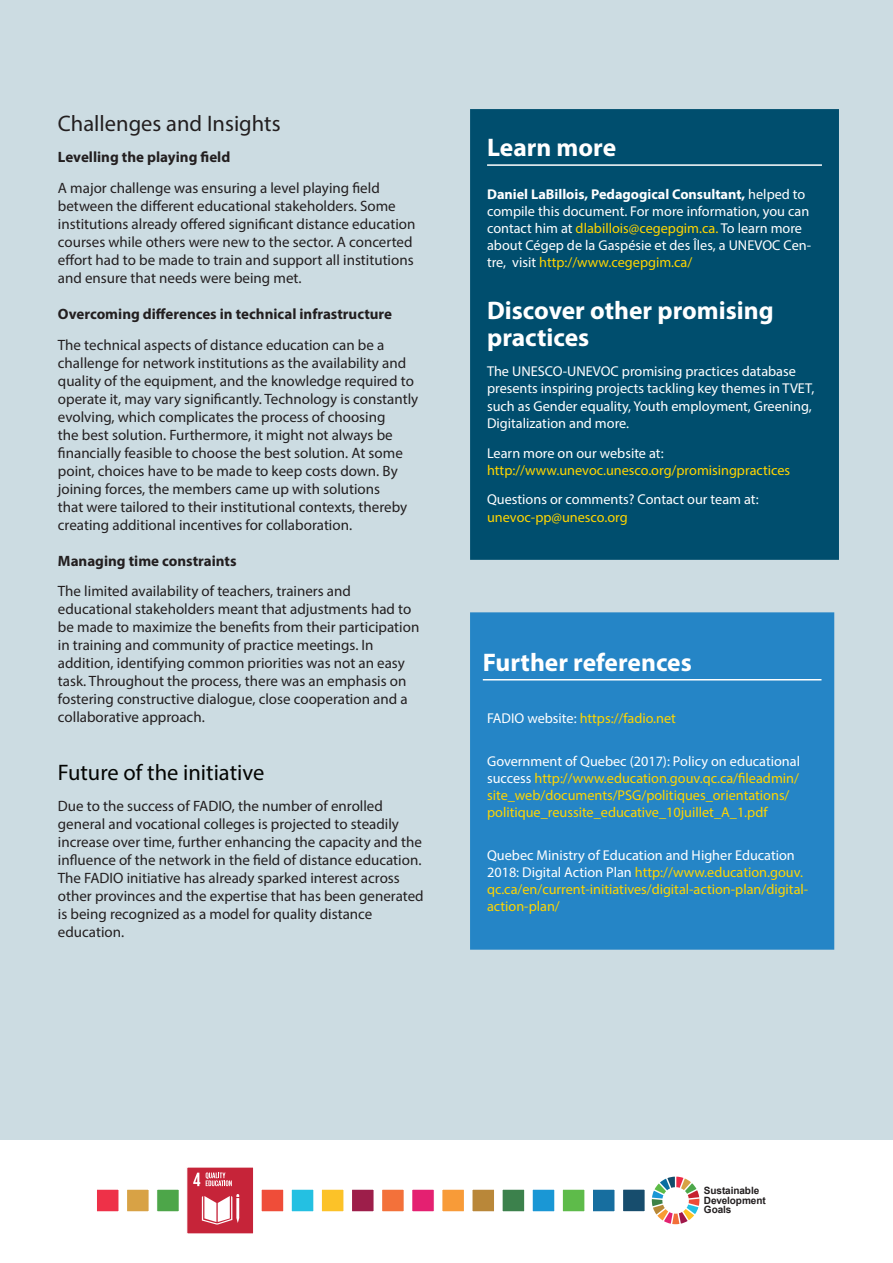
<style>
.page{position:relative;width:893px;height:1263px;background:#fff}
.page>*{position:absolute;margin:0;border:0;box-sizing:border-box;transform-origin:0 0}
.t1{font:700 25.5px/27px "Myriad Pro";color:#fff}
.Bodytext{font:22.5px "Myriad Pro";color:#231f20}
.Bodytext-2{font:22.5px "Myriad Pro";color:#040503}
.Bodytext-3{font:15px/18px "Myriad Pro";color:#231f20}
.Bodytext-4{font:700 15px "Myriad Pro";color:#231f20}
.t2{font:14.25px/17.1px "Myriad Pro";color:#ffd500}
.t3{font:14.25px/17.1px "Myriad Pro";color:#fff}
.t4{font:700 10.05px/9.4px "Arial";letter-spacing:-.01em;color:#231f20}
.s1{font-weight:700}
.s2{color:#ffd500}
.s3{color:#fff}
</style>
<div class="page">
<div style="left:0;top:0;width:893px;height:1140px;background:#ccdce2"></div>
<div style="left:470px;top:109px;width:369px;height:451px;background:#004e6e"></div>
<hr style="left:487px;top:164px;width:335px;height:2px;background:#fff">
<svg style="left:651px;top:1176px;width:49px;height:49px"></svg>
<div style="left:96px;top:1189px;width:23px;height:23px;background:#ee3148"></div>
<div style="left:96px;top:1188px;width:24px;height:24px;border:1px solid #fff"></div>
<div style="left:126px;top:1189px;width:23px;height:23px;background:#d8a245"></div>
<div style="left:126px;top:1188px;width:24px;height:24px;border:1px solid #fff"></div>
<div style="left:157px;top:1189px;width:22px;height:23px;background:#4da649"></div>
<div style="left:156px;top:1188px;width:24px;height:24px;border:1px solid #fff"></div>
<div style="left:261px;top:1189px;width:23px;height:23px;background:#ef4d39"></div>
<div style="left:260px;top:1188px;width:24px;height:24px;border:1px solid #fff"></div>
<div style="left:291px;top:1189px;width:23px;height:23px;background:#24c0e2"></div>
<div style="left:291px;top:1188px;width:23px;height:24px;border:1px solid #fff"></div>
<div style="left:321px;top:1189px;width:23px;height:23px;background:#fcc228"></div>
<div style="left:321px;top:1188px;width:24px;height:24px;border:1px solid #fff"></div>
<div style="left:351px;top:1189px;width:23px;height:23px;background:#9d1e4a"></div>
<div style="left:351px;top:1188px;width:24px;height:24px;border:1px solid #fff"></div>
<div style="left:382px;top:1189px;width:22px;height:23px;background:#f3713a"></div>
<div style="left:381px;top:1188px;width:24px;height:24px;border:1px solid #fff"></div>
<div style="left:412px;top:1189px;width:22px;height:23px;background:#e42071"></div>
<div style="left:411px;top:1188px;width:24px;height:24px;border:1px solid #fff"></div>
<div style="left:442px;top:1189px;width:22px;height:23px;background:#f89b38"></div>
<div style="left:441px;top:1188px;width:24px;height:24px;border:1px solid #fff"></div>
<div style="left:472px;top:1189px;width:23px;height:23px;background:#b98739"></div>
<div style="left:471px;top:1188px;width:24px;height:24px;border:1px solid #fff"></div>
<div style="left:502px;top:1189px;width:23px;height:23px;background:#3c814c"></div>
<div style="left:501px;top:1188px;width:24px;height:24px;border:1px solid #fff"></div>
<div style="left:532px;top:1189px;width:23px;height:23px;background:#1a97d5"></div>
<div style="left:532px;top:1188px;width:23px;height:24px;border:1px solid #fff"></div>
<div style="left:562px;top:1189px;width:23px;height:23px;background:#5ebb4a"></div>
<div style="left:562px;top:1188px;width:24px;height:24px;border:1px solid #fff"></div>
<div style="left:592px;top:1189px;width:23px;height:23px;background:#176e9f"></div>
<div style="left:592px;top:1188px;width:24px;height:24px;border:1px solid #fff"></div>
<div style="left:622px;top:1189px;width:23px;height:23px;background:#174d6d"></div>
<div style="left:622px;top:1188px;width:24px;height:24px;border:1px solid #fff"></div>
<svg style="left:187px;top:1167px;width:67px;height:67px;background:#d25666"></svg>
<div style="left:470px;top:612px;width:364px;height:338px;background:#2585c6"></div>
<hr style="left:483px;top:679px;width:338px;height:1px;background:#fff">
<p class="Bodytext" style="left:58px;top:110px;width:224px">Challenges and Insights</p>
<p class="Bodytext-4" style="left:58px;top:147px;width:174px">Levelling the playing field</p>
<p class="Bodytext-3" style="left:58px;top:178px;width:359px">A major challenge was ensuring a level playing field between the different educational stakeholders. Some institutions already offered significant distance education courses while others were new to the sector. A concerted effort had to be made to train and support all institutions and ensure that needs were being met.</p>
<p class="Bodytext-4" style="left:58px;top:304px;width:336px">Overcoming differences in technical infrastructure</p>
<p class="Bodytext-3" style="left:58px;top:335px;width:362px">The technical aspects of distance education can be a challenge for network institutions as the availability and quality of the equipment, and the knowledge required to operate it, may vary significantly. Technology is constantly evolving, which complicates the process of choosing<br>the best solution. Furthermore, it might not always be financially feasible to choose the best solution. At some point, choices have to be made to keep costs down. By joining forces, the members came up with solutions<br>that were tailored to their institutional contexts, thereby creating additional incentives for collaboration.</p>
<p class="Bodytext-4" style="left:58px;top:551px;width:180px">Managing time constraints</p>
<p class="Bodytext-3" style="left:58px;top:582px;width:363px">The limited availability of teachers, trainers and educational stakeholders meant that adjustments had to be made to maximize the benefits from their participation in training and community of practice meetings. In addition, identifying common priorities was not an easy task. Throughout the process, there was an emphasis on fostering constructive dialogue, close cooperation and a collaborative approach.</p>
<p class="Bodytext-2" style="left:58px;top:759px;width:208px">Future of the initiative</p>
<p class="Bodytext-3" style="left:58px;top:797px;width:367px">Due to the success of FADIO, the number of enrolled general and vocational colleges is projected to steadily increase over time, further enhancing the capacity and the influence of the network in the field of distance education.<br>The FADIO initiative has already sparked interest across other provinces and the expertise that has been generated is being recognized as a model for quality distance education.</p>
<p class="t1" style="left:487px;top:133px;width:131px">Learn more</p>
<p class="t3" style="left:487px;top:185px;width:325px"><span class="s1">Daniel LaBillois, Pedagogical Consultant,</span> helped to compile this document. For more information, you can contact him at <span class="s2">dlabillois@cegepgim.ca.</span> To learn more about Cégep de la Gaspésie et des Îles, a UNEVOC Cen&shy;tre, visit <span class="s2">http://www.cegepgim.ca/</span></p>
<p class="t1" style="left:487px;top:297px;width:288px">Discover other promising practices</p>
<p class="t3" style="left:487px;top:363px;width:329px">The UNESCO-UNEVOC promising practices database presents inspiring projects tackling key themes in TVET, such as Gender equality, Youth employment, Greening, Digitalization and more.</p>
<p class="t3" style="left:487px;top:444px;width:178px">Learn more on our website at:</p>
<p class="t2" style="left:487px;top:461px;width:305px">http://www.unevoc.unesco.org/promisingpractices</p>
<p class="t3" style="left:487px;top:491px;width:273px">Questions or comments? Contact our team at:</p>
<p class="t2" style="left:487px;top:508px;width:142px">unevoc-pp@unesco.org</p>
<p class="t1" style="left:483px;top:647px;width:210px">Further references</p>
<p class="t2" style="left:487px;top:710px;width:190px"><span class="s3">FADIO website:</span> https://fadio.net</p>
<p class="t2" style="left:487px;top:752px;width:315px"><span class="s3">Government of Quebec (2017): Policy on educational success</span> http://www.education.gouv.qc.ca/fileadmin/ site_web/documents/PSG/politiques_orientations/ politique_reussite_educative_10juillet_A_1.pdf</p>
<p class="t2" style="left:487px;top:846px;width:323px"><span class="s3">Quebec Ministry of Education and Higher Education 2018: Digital Action Plan</span> http://www.education.gouv. qc.ca/en/current-initiatives/digital-action-plan/digital&shy;action-plan/</p>
<p class="t4" style="left:704px;top:1186px;width:63px">Sustainable<br>Development<br>Goals</p>
</div>
